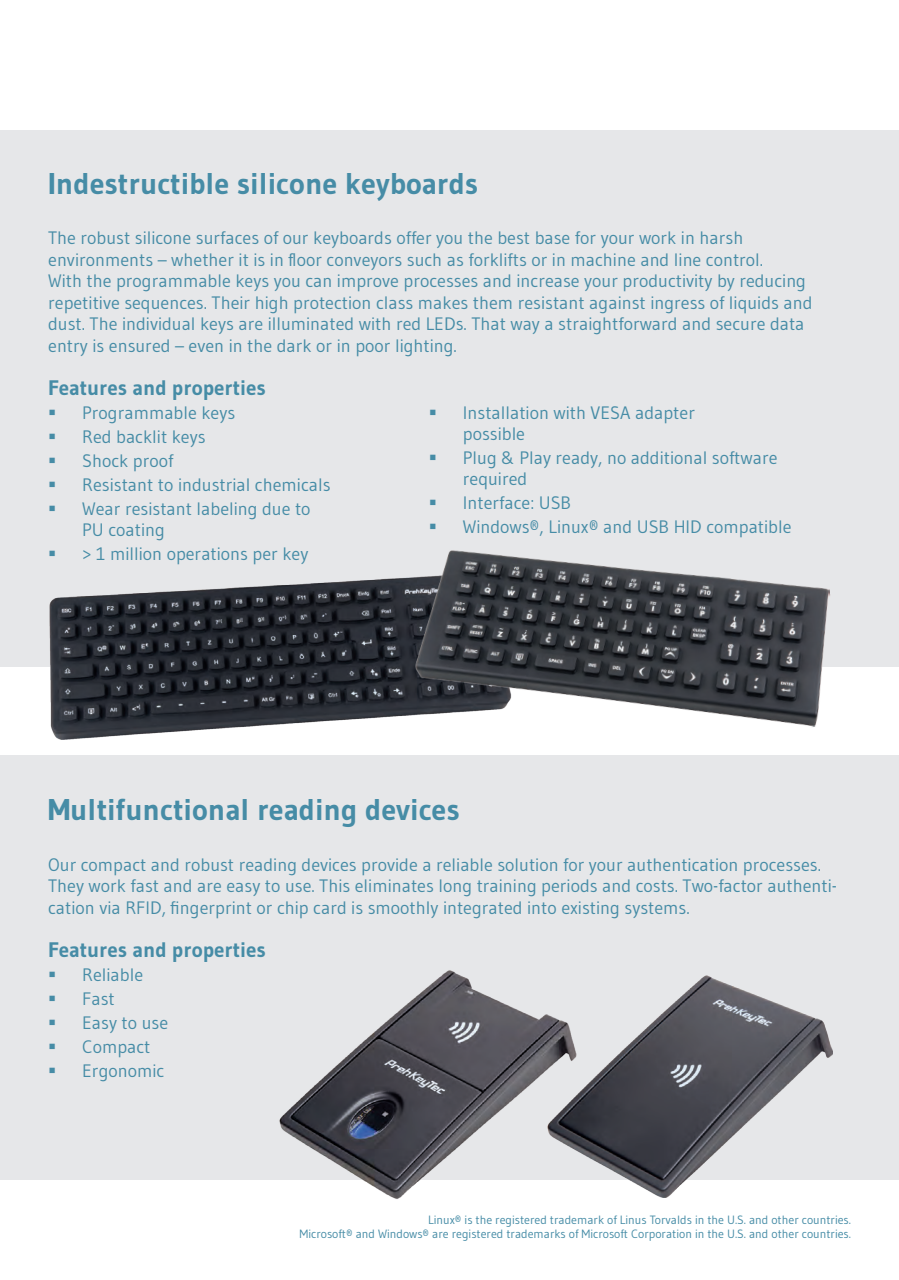
<style>
.page{position:relative;width:899px;height:1280px;background:#fff}
.page>*{position:absolute;margin:0;border:0;box-sizing:border-box;transform-origin:0 0}
.t1{font:700 30px "Gudea";color:#468ca6}
.t2{font:700 21px "Gudea";color:#468ca6}
.t3{font:18px/24px "Gudea";color:#468ca6}
.t4{font:12px/14.4px "Gudea";color:#468ca6;text-align:right}
</style>
<div class="page">
<div style="left:0;top:130px;width:898px;height:537px;background:#e6e7e9"></div>
<div style="left:0;top:756px;width:898px;height:424px;background:#e6e7e9"></div>
<img style="left:49px;top:577px;width:357px;height:162px">
<img style="left:406px;top:550px;width:434px;height:206px">
<img style="left:279px;top:970px;width:389px;height:229px">
<img style="left:547px;top:975px;width:285px;height:222px">
<h1 class="t1" style="left:48px;top:164px;width:431px">Indestructible silicone keyboards</h1>
<p class="t3" style="left:48px;top:227px;width:765px;line-height:21.6px">The robust silicone surfaces of our keyboards offer you the best base for your work in harsh environments – whether it is in floor conveyors such as forklifts or in machine and line control.<br>With the programmable keys you can improve processes and increase your productivity by reducing repetitive sequences. Their high protection class makes them resistant against ingress of liquids and dust. The individual keys are illuminated with red LEDs. That way a straightforward and secure data entry is ensured – even in the dark or in poor lighting.</p>
<p class="t2" style="left:48px;top:375px;width:219px">Features and properties</p>
<p class="t3" style="left:82px;top:401px;width:250px">Programmable keys<br>Red backlit keys<br>Shock proof<br>Resistant to industrial chemicals<br>Wear resistant labeling due to</p>
<p class="t3" style="left:82px;top:518px;width:228px">PU coating<br>&gt; 1 million operations per key</p>
<p class="t3" style="left:463px;top:402px;width:233px;line-height:21px">Installation with VESA adapter possible</p>
<p class="t3" style="left:463px;top:447px;width:316px;line-height:21px">Plug &amp; Play ready, no additional software required</p>
<p class="t3" style="left:463px;top:491px;width:330px">Interface: USB<br>Windows®, Linux® and USB HID compatible</p>
<h1 class="t1" style="left:48px;top:791px;width:413px">Multifunctional reading devices</h1>
<p class="t3" style="left:48px;top:853px;width:790px;line-height:21.6px">Our compact and robust reading devices provide a reliable solution for your authentication processes.<br>They work fast and are easy to use. This eliminates long training periods and costs. Two-factor authenti&shy;cation via RFID, fingerprint or chip card is smoothly integrated into existing systems.</p>
<p class="t2" style="left:48px;top:936px;width:219px">Features and properties</p>
<p class="t3" style="left:82px;top:962px;width:87px">Reliable<br>Fast<br>Easy to use<br>Compact<br>Ergonomic</p>
<p class="t4" style="left:299px;top:1212px;width:553px">Linux® is the registered trademark of Linus Torvalds in the U.S. and other countries.<br>Microsoft® and Windows® are registered trademarks of Microsoft Corporation in the U.S. and other countries.</p>
</div>
